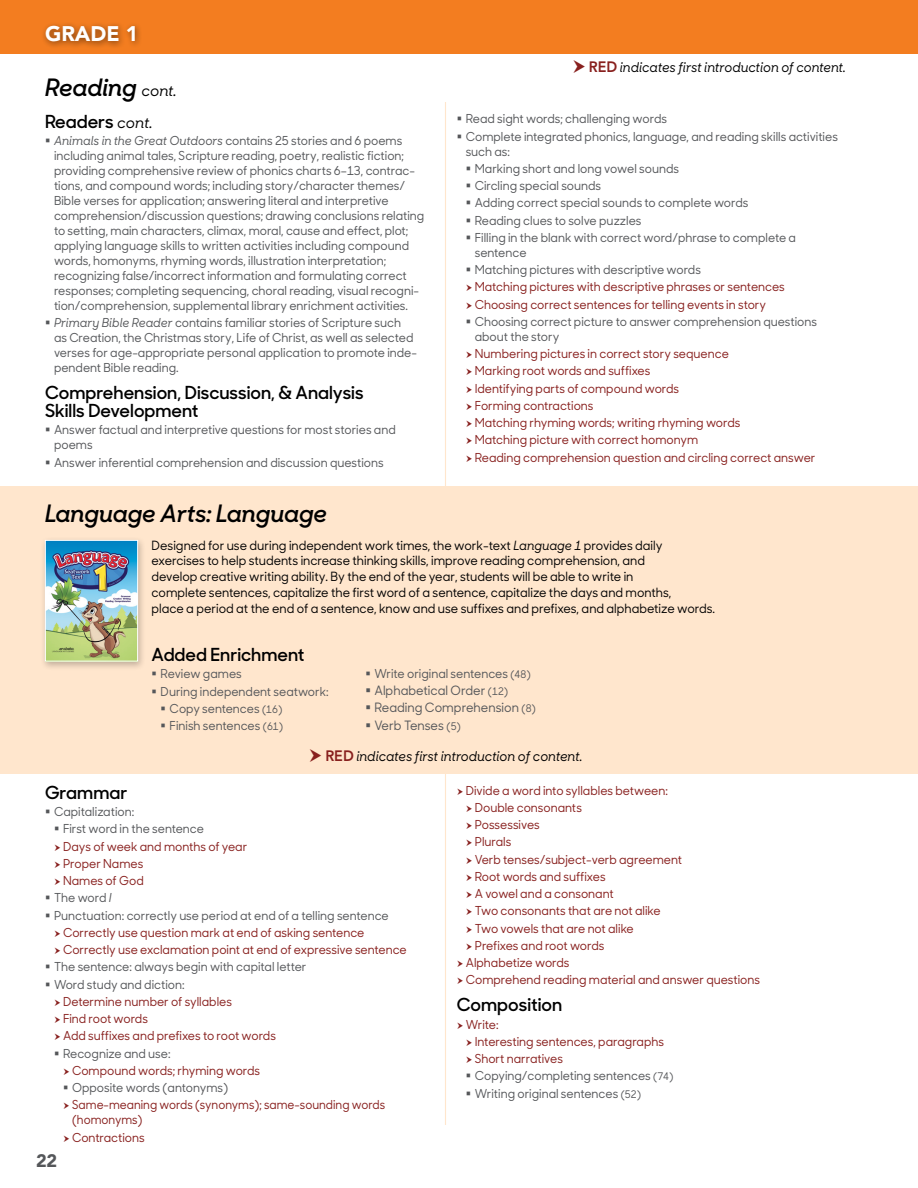
<style>
.page{position:relative;width:918px;height:1188px;background:#fff}
.page>*{position:absolute;margin:0;border:0;box-sizing:border-box;transform-origin:0 0}
.SS_Subjects_Subheads{font:italic 600 24px "Sharp Sans No 1";color:#000}
.t1{font:900 21px "Avenir";color:#fff}
.SS_Subhead_under_ite{font:600 18px/18px "Sharp Sans No 1";color:#000}
.t2{font:900 18px "Avenir";color:#55575a}
.SS_Introduction_to_c{font:italic 500 13.5px "Sharp Sans No 1";color:#000;scale:.95 1}
.t3{font:500 12.9px "Sharp Sans No 1";color:#55575a;scale:.95 1}
.SS_Opening_Paragraph{font:500 12.75px/15.8px "Sharp Sans No 1";color:#000;scale:.95 1}
.t4{font:500 12.3px/15px "Sharp Sans No 1";color:#55575a;scale:.95 1}
.t5{font:500 12.3px "Sharp Sans No 1";color:#88201e;scale:.95 1}
.t6{font:500 12.3px/15px "Sharp Sans No 1";color:#88201e;scale:.92 1}
.s1{font-weight:500;font-size:15px}
.s2{font-weight:500;font-style:italic;font-size:15px}
.s3{font-style:italic}
.s4{font-family:"Avenir";font-weight:800;font-style:normal;font-size:15px;color:#88201e}
.s5{font-size:10.5px}
</style>
<div class="page">
<hr style="left:445px;top:102px;width:1px;height:1023px;background:#ffe6cd">
<div style="left:0;top:0;width:918px;height:54px;background:#f37d20"></div>
<div style="left:41px;top:21px;width:102px;height:28px;background:#000;opacity:.5"></div>
<div style="left:0;top:486px;width:918px;height:287px;background:#ffe6cd"></div>
<div style="left:40px;top:536px;width:106px;height:135px;background:#000;opacity:.25"></div>
<img style="left:47px;top:542px;width:89px;height:118px">
<div style="left:45px;top:540px;width:93px;height:122px;border:1px solid #fff"></div>
<hr style="left:917px;top:727px;width:1px;height:288px;background:#ffe6cd">
<h2 class="t1" style="left:45px;top:20px;width:95px">GRADE 1</h2>
<p class="SS_Subjects_Subheads" style="left:45px;top:67px;width:133px">Reading <span class="s1">cont.</span></p>
<p class="SS_Subhead_under_ite" style="left:45px;top:111px;width:109px">Readers <span class="s2">cont.</span></p>
<p class="t4" style="left:54px;top:132px;width:391px"><span class="s3">Animals in the Great Outdoors</span> contains 25 stories and 6 poems including animal tales, Scripture reading, poetry, realistic fiction; providing comprehensive review of phonics charts 6–13, contrac&shy;tions, and compound words; including story/character themes/ Bible verses for application; answering literal and interpretive comprehension/discussion questions; drawing conclusions relating to setting, main characters, climax, moral, cause and effect, plot; applying language skills to written activities including compound words, homonyms, rhyming words, illustration interpretation; recognizing false/incorrect information and formulating correct responses; completing sequencing, choral reading, visual recogni&shy;tion/comprehension, supplemental library enrichment activities.</p>
<p class="t4" style="left:54px;top:315px;width:384px"><span class="s3">Primary Bible Reader</span> contains familiar stories of Scripture such as Creation, the Christmas story, Life of Christ, as well as selected verses for age-appropriate personal application to promote inde&shy;pendent Bible reading.</p>
<p class="SS_Subhead_under_ite" style="left:45px;top:382px;width:320px">Comprehension, Discussion, &amp; Analysis<br>Skills Development</p>
<p class="t4" style="left:54px;top:422px;width:361px">Answer factual and interpretive questions for most stories and poems</p>
<p class="t4" style="left:54px;top:454px;width:349px">Answer inferential comprehension and discussion questions</p>
<p class="SS_Subjects_Subheads" style="left:45px;top:493px;width:284px">Language Arts: Language</p>
<p class="SS_Introduction_to_c" style="left:589px;top:57px;width:272px"><span class="s4">RED</span> indicates first introduction of content.</p>
<p class="t4" style="left:466px;top:111px;width:213px">Read sight words; challenging words</p>
<p class="t4" style="left:466px;top:128px;width:393px">Complete integrated phonics, language, and reading skills activities such as:</p>
<p class="t4" style="left:475px;top:160px;width:217px">Marking short and long vowel sounds</p>
<p class="t4" style="left:475px;top:178px;width:135px">Circling special sounds</p>
<p class="t4" style="left:475px;top:195px;width:290px">Adding correct special sounds to complete words</p>
<p class="t4" style="left:475px;top:212px;width:177px">Reading clues to solve puzzles</p>
<p class="t4" style="left:475px;top:229px;width:340px">Filling in the blank with correct word/phrase to complete a sentence</p>
<p class="t4" style="left:475px;top:262px;width:240px">Matching pictures with descriptive words</p>
<p class="t5" style="left:475px;top:278px;width:328px">Matching pictures with descriptive phrases or sentences</p>
<p class="t5" style="left:475px;top:295px;width:308px">Choosing correct sentences for telling events in story</p>
<p class="t4" style="left:475px;top:313px;width:362px">Choosing correct picture to answer comprehension questions about the story</p>
<p class="t5" style="left:475px;top:345px;width:269px">Numbering pictures in correct story sequence</p>
<p class="t5" style="left:475px;top:362px;width:186px">Marking root words and suffixes</p>
<p class="t5" style="left:475px;top:379px;width:217px">Identifying parts of compound words</p>
<p class="t5" style="left:475px;top:396px;width:127px">Forming contractions</p>
<p class="t5" style="left:475px;top:414px;width:281px">Matching rhyming words; writing rhyming words</p>
<p class="t5" style="left:475px;top:431px;width:237px">Matching picture with correct homonym</p>
<p class="t5" style="left:475px;top:448px;width:360px">Reading comprehension question and circling correct answer</p>
<p class="SS_Opening_Paragraph" style="left:152px;top:537px;width:595px">Designed for use during independent work times, the work-text <span class="s3">Language 1</span> provides daily exercises to help students increase thinking skills, improve reading comprehension, and<br>develop creative writing ability. By the end of the year, students will be able to write in<br>complete sentences, capitalize the first word of a sentence, capitalize the days and months,<br>place a period at the end of a sentence, know and use suffixes and prefixes, and alphabetize words.</p>
<p class="SS_Subhead_under_ite" style="left:152px;top:644px;width:154px">Added Enrichment</p>
<p class="t4" style="left:161px;top:666px;width:87px">Review games</p>
<p class="t4" style="left:161px;top:683px;width:178px">During independent seatwork:</p>
<p class="t4" style="left:170px;top:701px;width:120px">Copy sentences <span class="s5">(16)</span></p>
<p class="t4" style="left:170px;top:718px;width:121px">Finish sentences <span class="s5">(61)</span></p>
<p class="t4" style="left:374px;top:666px;width:166px">Write original sentences <span class="s5">(48)</span></p>
<p class="t3" style="left:374px;top:681px;width:142px">Alphabetical Order <span class="s5">(12)</span></p>
<p class="t3" style="left:374px;top:698px;width:171px">Reading Comprehension <span class="s5">(8)</span></p>
<p class="t3" style="left:374px;top:716px;width:93px">Verb Tenses <span class="s5">(5)</span></p>
<p class="SS_Introduction_to_c" style="left:325px;top:746px;width:272px"><span class="s4">RED</span> indicates first introduction of content.</p>
<p class="SS_Subhead_under_ite" style="left:45px;top:782px;width:84px">Grammar</p>
<p class="t4" style="left:54px;top:804px;width:86px">Capitalization:</p>
<p class="t4" style="left:63px;top:821px;width:150px">First word in the sentence</p>
<p class="t5" style="left:63px;top:837px;width:196px">Days of week and months of year</p>
<p class="t5" style="left:63px;top:855px;width:86px">Proper Names</p>
<p class="t5" style="left:63px;top:872px;width:87px">Names of God</p>
<p class="t4" style="left:54px;top:890px;width:62px">The word <span class="s3">I</span></p>
<p class="t4" style="left:54px;top:907px;width:354px">Punctuation: correctly use period at end of a telling sentence</p>
<p class="t5" style="left:63px;top:924px;width:319px">Correctly use question mark at end of asking sentence</p>
<p class="t5" style="left:63px;top:941px;width:363px">Correctly use exclamation point at end of expressive sentence</p>
<p class="t4" style="left:54px;top:959px;width:267px">The sentence: always begin with capital letter</p>
<p class="t4" style="left:54px;top:976px;width:139px">Word study and diction:</p>
<p class="t5" style="left:63px;top:993px;width:179px">Determine number of syllables</p>
<p class="t5" style="left:63px;top:1010px;width:91px">Find root words</p>
<p class="t5" style="left:63px;top:1027px;width:226px">Add suffixes and prefixes to root words</p>
<p class="t4" style="left:63px;top:1045px;width:115px">Recognize and use:</p>
<p class="t5" style="left:72px;top:1062px;width:200px">Compound words; rhyming words</p>
<p class="t4" style="left:72px;top:1080px;width:166px">Opposite words (antonyms)</p>
<p class="t6" style="left:72px;top:1097px;width:342px">Same-meaning words (synonyms); same-sounding words (homonyms)</p>
<p class="t5" style="left:72px;top:1128px;width:78px">Contractions</p>
<h3 class="t2" style="left:36px;top:1150px;width:23px">22</h3>
<p class="t5" style="left:466px;top:781px;width:214px">Divide a word into syllables between:</p>
<p class="t5" style="left:475px;top:799px;width:114px">Double consonants</p>
<p class="t5" style="left:475px;top:816px;width:70px">Possessives</p>
<p class="t5" style="left:475px;top:833px;width:40px">Plurals</p>
<p class="t5" style="left:475px;top:850px;width:220px">Verb tenses/subject-verb agreement</p>
<p class="t5" style="left:475px;top:868px;width:139px">Root words and suffixes</p>
<p class="t5" style="left:475px;top:885px;width:148px">A vowel and a consonant</p>
<p class="t5" style="left:475px;top:902px;width:197px">Two consonants that are not alike</p>
<p class="t5" style="left:475px;top:919px;width:169px">Two vowels that are not alike</p>
<p class="t5" style="left:475px;top:937px;width:138px">Prefixes and root words</p>
<p class="t5" style="left:466px;top:954px;width:111px">Alphabetize words</p>
<p class="t5" style="left:466px;top:971px;width:311px">Comprehend reading material and answer questions</p>
<p class="SS_Subhead_under_ite" style="left:457px;top:995px;width:107px">Composition</p>
<p class="t5" style="left:466px;top:1015px;width:36px">Write:</p>
<p class="t5" style="left:475px;top:1033px;width:201px">Interesting sentences, paragraphs</p>
<p class="t5" style="left:475px;top:1050px;width:94px">Short narratives</p>
<p class="t4" style="left:475px;top:1068px;width:211px">Copying/completing sentences <span class="s5">(74)</span></p>
<p class="t4" style="left:475px;top:1085px;width:177px">Writing original sentences <span class="s5">(52)</span></p>
</div>
